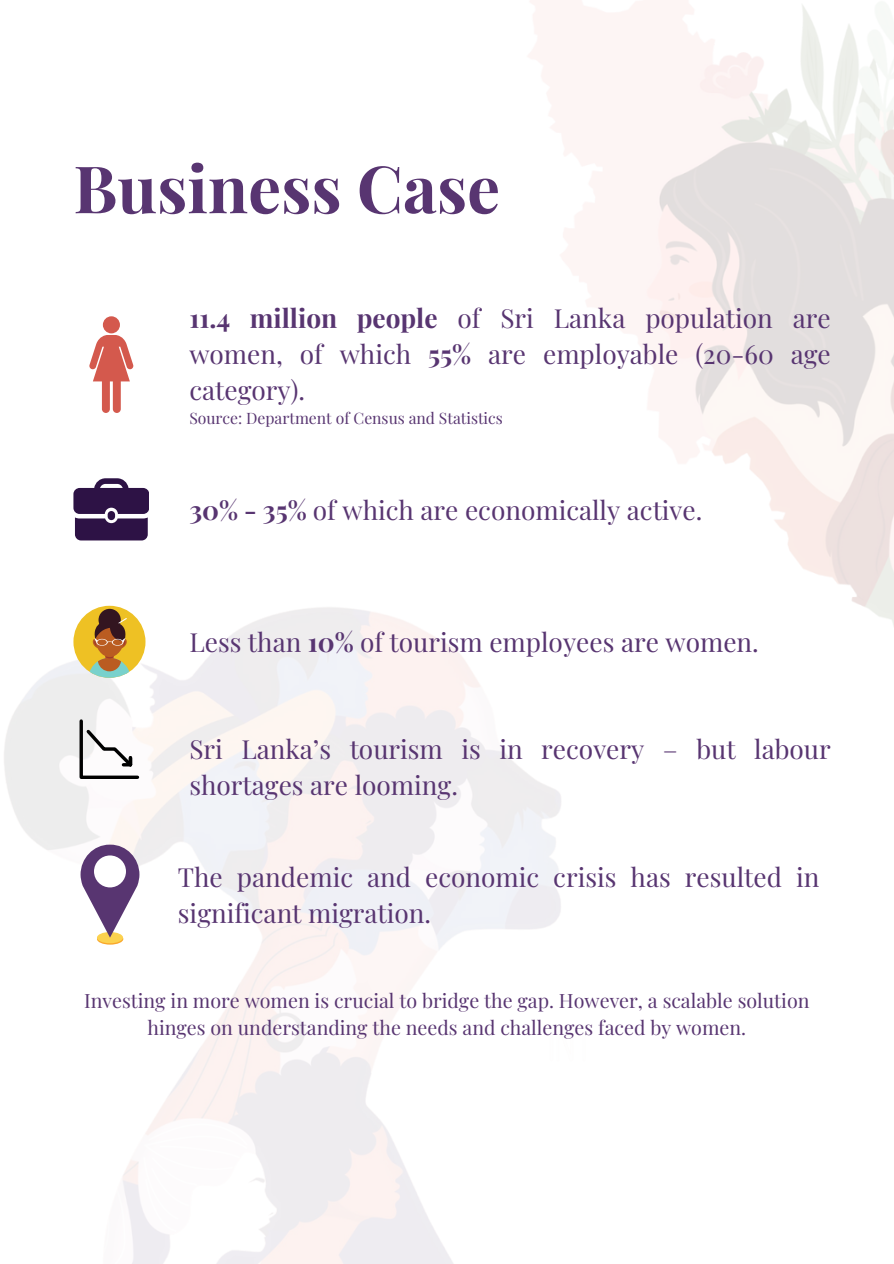
<style>
.page{position:relative;width:894px;height:1264px;background:#fff}
.page>*{position:absolute;margin:0;border:0;box-sizing:border-box;transform-origin:0 0}
.t1{font:700 65.4px "Playfair Display";color:#583571}
.t2{font:26.25px/36px "Playfair Display";color:#583571}
.t3{font:19.65px/27px "Playfair Display";color:#583571;text-align:center}
.t4{font:15.75px "Playfair Display";color:#583571}
.s1{font-weight:700}
</style>
<div class="page">
<img style="left:4px;top:540px;width:557px;height:723px">
<img style="left:498px;top:0;width:395px;height:772px">
<div style="left:103px;top:316px;width:17px;height:17px;background:#d4594d;border-radius:50%"></div>
<svg style="left:89px;top:335px;width:44px;height:78px"></svg>
<svg style="left:73px;top:478px;width:76px;height:62px"></svg>
<div style="left:73px;top:605px;width:72px;height:72px;background:#eec124;border-radius:50%"></div>
<div style="left:98px;top:609px;width:23px;height:22px;background:#331520;border-radius:50%"></div>
<svg style="left:88px;top:618px;width:42px;height:59px"></svg>
<svg style="left:79px;top:719px;width:60px;height:60px"></svg>
<svg style="left:97px;top:933px;width:26px;height:11px"></svg>
<div style="left:97px;top:932px;width:26px;height:11px;background:#fcd24f;border-radius:50%"></div>
<svg style="left:80px;top:844px;width:59px;height:93px"></svg>
<div style="left:94px;top:855px;width:32px;height:32px;background:#fff;border-radius:50%"></div>
<p class="t1" style="left:73px;top:142px;width:428px">Business Case</p>
<h1 class="t2" style="left:189px;top:298px;width:642px;text-align:justify"><span class="s1">11.4 million people</span> of Sri Lanka population are women, of which <span class="s1">55%</span> are employable (20-60 age category).</h1>
<p class="t4" style="left:189px;top:407px;width:315px">Source: Department of Census and Statistics</p>
<p class="t2" style="left:189px;top:490px;width:514px"><span class="s1">30% - 35%</span> of which are economically active.</p>
<p class="t2" style="left:189px;top:623px;width:571px">Less than <span class="s1">10%</span> of tourism employees are women.</p>
<p class="t2" style="left:189px;top:730px;width:642px">Sri Lanka’s tourism is in recovery – but labour shortages are looming.</p>
<h2 class="t2" style="left:178px;top:857px;width:642px">The pandemic and economic crisis has resulted in significant migration.</h2>
<p class="t3" style="left:84px;top:986px;width:726px">Investing in more women is crucial to bridge the gap. However, a scalable solution hinges on understanding the needs and challenges faced by women.</p>
</div>
